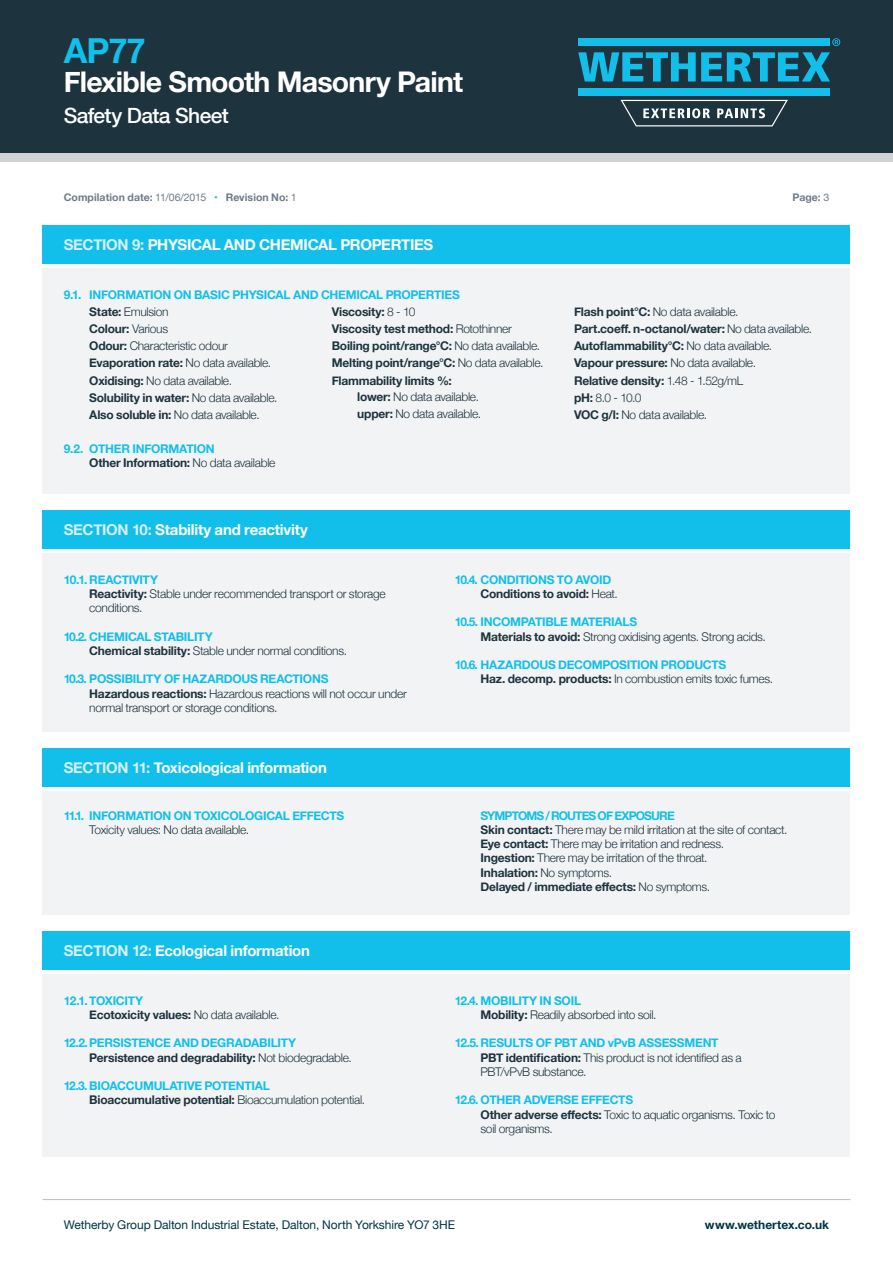
<style>
.page{position:relative;width:893px;height:1263px;background:#fff}
.page>*{position:absolute;margin:0;border:0;box-sizing:border-box;transform-origin:0 0}
.t1{font:700 34.5px "Helvetica Neue";color:#12bfeb}
.t2{font:700 28.5px "Helvetica Neue";letter-spacing:-.025em;color:#fff}
.t3{font:500 21px "Helvetica Neue";letter-spacing:-.03em;color:#fff}
.t4{font:700 15px "Helvetica Neue";letter-spacing:-.02em;color:#fff}
.t5{font:300 12px/14.2px "Helvetica Neue";letter-spacing:-.025em;color:#1d343f}
.t6{font:700 12px/14.2px "Helvetica Neue";letter-spacing:-.02em;color:#12bfeb}
.t7{font:700 12px/14.2px "Helvetica Neue";letter-spacing:-.02em;color:#1d343f}
.t8{font:12px "Helvetica Neue";letter-spacing:-.005em;color:#003447}
.t9{font:700 12px "Helvetica Neue";color:#003447}
.t10{font:700 10.5px "Helvetica Neue";letter-spacing:.005em;color:#6e7c8a}
.s1{font-weight:400}
.s2{font-weight:400;color:#12bfeb}
.s3{color:#d6f0fa}
.s4{font-weight:700}
.s5{font-weight:300}
.s6{color:#1d343f}
.s7{font-weight:300;color:#1d343f}
.s8{font-weight:700;color:#12bfeb}
.s9{color:#12bfeb}
</style>
<div class="page">
<div style="left:0;top:0;width:893px;height:153px;background:#1d343f"></div>
<div style="left:0;top:153px;width:893px;height:9px;background:#d1d2d4"></div>
<svg style="left:620px;top:100px;width:168px;height:26px"></svg>
<div style="left:578px;top:88px;width:252px;height:8px;background:#12bfeb"></div>
<svg style="left:578px;top:52px;width:252px;height:29px"></svg>
<div style="left:578px;top:38px;width:252px;height:8px;background:#12bfeb"></div>
<svg style="left:832px;top:38px;width:8px;height:8px"></svg>
<div style="left:43px;top:791px;width:807px;height:123px;background:#f2f3f4"></div>
<div style="left:43px;top:268px;width:807px;height:225px;background:#f2f3f4"></div>
<div style="left:43px;top:553px;width:807px;height:178px;background:#f2f3f4"></div>
<div style="left:43px;top:225px;width:807px;height:39px;background:#12bfeb"></div>
<div style="left:43px;top:510px;width:807px;height:39px;background:#12bfeb"></div>
<div style="left:43px;top:748px;width:807px;height:39px;background:#12bfeb"></div>
<hr style="left:43px;top:1199px;width:807px;height:1px;background:#bcbdc0">
<div style="left:43px;top:974px;width:807px;height:183px;background:#f2f3f4"></div>
<div style="left:43px;top:931px;width:807px;height:38px;background:#12bfeb"></div>
<h1 class="t1" style="left:64px;top:24px;width:83px">AP77</h1>
<h2 class="t2" style="left:64px;top:59px;width:401px">Flexible Smooth Masonry Paint</h2>
<h3 class="t3" style="left:64px;top:103px;width:167px">Safety Data Sheet</h3>
<p class="t10" style="left:64px;top:189px;width:234px">Compilation date: <span class="s1">11/06/2015</span> <span class="s2">•</span> Revision No: <span class="s1">1</span></p>
<p class="t10" style="left:792px;top:189px;width:38px">Page: <span class="s1">3</span></p>
<p class="t4" style="left:64px;top:233px;width:371px"><span class="s3">SECTION 9:</span> PHYSICAL AND CHEMICAL PROPERTIES</p>
<p class="t6" style="left:64px;top:288px;width:398px">9.1. INFORMATION ON BASIC PHYSICAL AND CHEMICAL PROPERTIES</p>
<p class="t5" style="left:89px;top:303px;width:190px;line-height:17.2px"><span class="s4">State:</span> Emulsion<br><span class="s4">Colour:</span> Various<br><span class="s4">Odour:</span> Characteristic odour<br><span class="s4">Evaporation rate:</span> No data available.<br><span class="s4">Oxidising:</span> No data available.<br><span class="s4">Solubility in water:</span> No data available.<br><span class="s4">Also soluble in:</span> No data available.</p>
<p class="t7" style="left:332px;top:305px;width:85px">Viscosity: <span class="s5">8 - 10</span></p>
<p class="t7" style="left:332px;top:322px;width:182px">Viscosity test method: <span class="s5">Rotothinner</span></p>
<p class="t7" style="left:332px;top:339px;width:210px">Boiling point/range°C: <span class="s5">No data available.</span></p>
<p class="t7" style="left:332px;top:356px;width:213px">Melting point/range°C: <span class="s5">No data available.</span></p>
<p class="t7" style="left:332px;top:374px;width:121px">Flammability limits %:</p>
<p class="t5" style="left:357px;top:389px;width:123px"><span class="s4">lower:</span> No data available.</p>
<p class="t5" style="left:357px;top:406px;width:125px"><span class="s4">upper:</span> No data available.</p>
<p class="t6" style="left:89px;top:442px;width:188px;text-indent:-26px">9.2. OTHER INFORMATION<br><span class="s6">Other Information:</span> <span class="s7">No data available</span></p>
<p class="t4" style="left:64px;top:517px;width:246px"><span class="s3">SECTION 10:</span> Stability and reactivity</p>
<p class="t5" style="left:574px;top:302px;width:240px;line-height:17.2px"><span class="s4">Flash point°C:</span> No data available.<br><span class="s4">Part.coeff. n-octanol/water:</span> No data available.<br><span class="s4">Autoflammability°C:</span> No data available.<br><span class="s4">Vapour pressure:</span> No data available.<br><span class="s4">Relative density:</span> 1.48 - 1.52g/mL<br><span class="s4">pH:</span> 8.0 - 10.0<br><span class="s4">VOC g/l:</span> No data available.</p>
<p class="t5" style="left:89px;top:572px;width:298px;text-indent:-26px"><span class="s8">10.1. REACTIVITY<br></span><span class="s4">Reactivity:</span> Stable under recommended transport or storage conditions.</p>
<p class="t5" style="left:89px;top:629px;width:259px;text-indent:-26px"><span class="s8">10.2. CHEMICAL STABILITY<br></span><span class="s4">Chemical stability:</span> Stable under normal conditions.</p>
<p class="t5" style="left:89px;top:672px;width:319px;text-indent:-26px"><span class="s8">10.3. POSSIBILITY OF HAZARDOUS REACTIONS<br></span><span class="s4">Hazardous reactions:</span> Hazardous reactions will not occur under normal transport or storage conditions.</p>
<p class="t4" style="left:64px;top:756px;width:265px"><span class="s3">SECTION 11:</span> Toxicological information</p>
<p class="t6" style="left:64px;top:808px;width:282px">11.1. INFORMATION ON TOXICOLOGICAL EFFECTS</p>
<p class="t5" style="left:89px;top:822px;width:161px">Toxicity values: No data available.</p>
<p class="t4" style="left:64px;top:938px;width:248px"><span class="s3">SECTION 12:</span> Ecological information</p>
<p class="t7" style="left:89px;top:993px;width:192px;text-indent:-26px"><span class="s9">12.1.TOXICITY<br></span>Ecotoxicity values: <span class="s5">No data available.</span></p>
<p class="t6" style="left:89px;top:1036px;width:264px;text-indent:-26px">12.2.PERSISTENCE AND DEGRADABILITY<br><span class="s6">Persistence and degradability:</span> <span class="s7">Not biodegradable.</span></p>
<p class="t6" style="left:89px;top:1079px;width:277px;text-indent:-26px">12.3. BIOACCUMULATIVE POTENTIAL<br><span class="s6">Bioaccumulative potential:</span> <span class="s7">Bioaccumulation potential.</span></p>
<p class="t6" style="left:480px;top:572px;width:139px;text-indent:-26px">10.4. CONDITIONS TO AVOID<br><span class="s6">Conditions to avoid:</span> <span class="s7">Heat.</span></p>
<p class="t5" style="left:480px;top:615px;width:287px;text-indent:-26px"><span class="s8">10.5. INCOMPATIBLE MATERIALS<br></span><span class="s4">Materials to avoid:</span> Strong oxidising agents. Strong acids.</p>
<p class="t6" style="left:480px;top:658px;width:294px;text-indent:-26px">10.6. HAZARDOUS DECOMPOSITION PRODUCTS<br><span class="s6">Haz. decomp. products:</span> <span class="s7">In combustion emits toxic fumes.</span></p>
<p class="t5" style="left:480px;top:808px;width:308px"><span class="s8">SYMPTOMS / ROUTES OF EXPOSURE<br></span><span class="s4">Skin contact:</span> There may be mild irritation at the site of contact.<br><span class="s4">Eye contact:</span> There may be irritation and redness.<br><span class="s4">Ingestion:</span> There may be irritation of the throat.<br><span class="s4">Inhalation:</span> No symptoms.<br><span class="s4">Delayed / immediate effects:</span> No symptoms.</p>
<p class="t5" style="left:480px;top:993px;width:178px;text-indent:-26px"><span class="s8">12.4. MOBILITY IN SOIL<br></span><span class="s4">Mobility:</span> Readily absorbed into soil.</p>
<p class="t5" style="left:480px;top:1036px;width:263px;text-indent:-26px"><span class="s8">12.5. RESULTS OF PBT AND vPvB ASSESSMENT<br></span><span class="s4">PBT identification:</span> This product is not identified as a<br>PBT/vPvB substance.</p>
<p class="t5" style="left:480px;top:1093px;width:297px;text-indent:-26px"><span class="s8">12.6. OTHER ADVERSE EFFECTS<br></span><span class="s4">Other adverse effects:</span> Toxic to aquatic organisms. Toxic to soil organisms.</p>
<p class="t8" style="left:64px;top:1216px;width:393px">Wetherby Group Dalton Industrial Estate, Dalton, North Yorkshire YO7 3HE</p>
<p class="t9" style="left:705px;top:1215px;width:126px">www.wethertex.co.uk</p>
</div>
